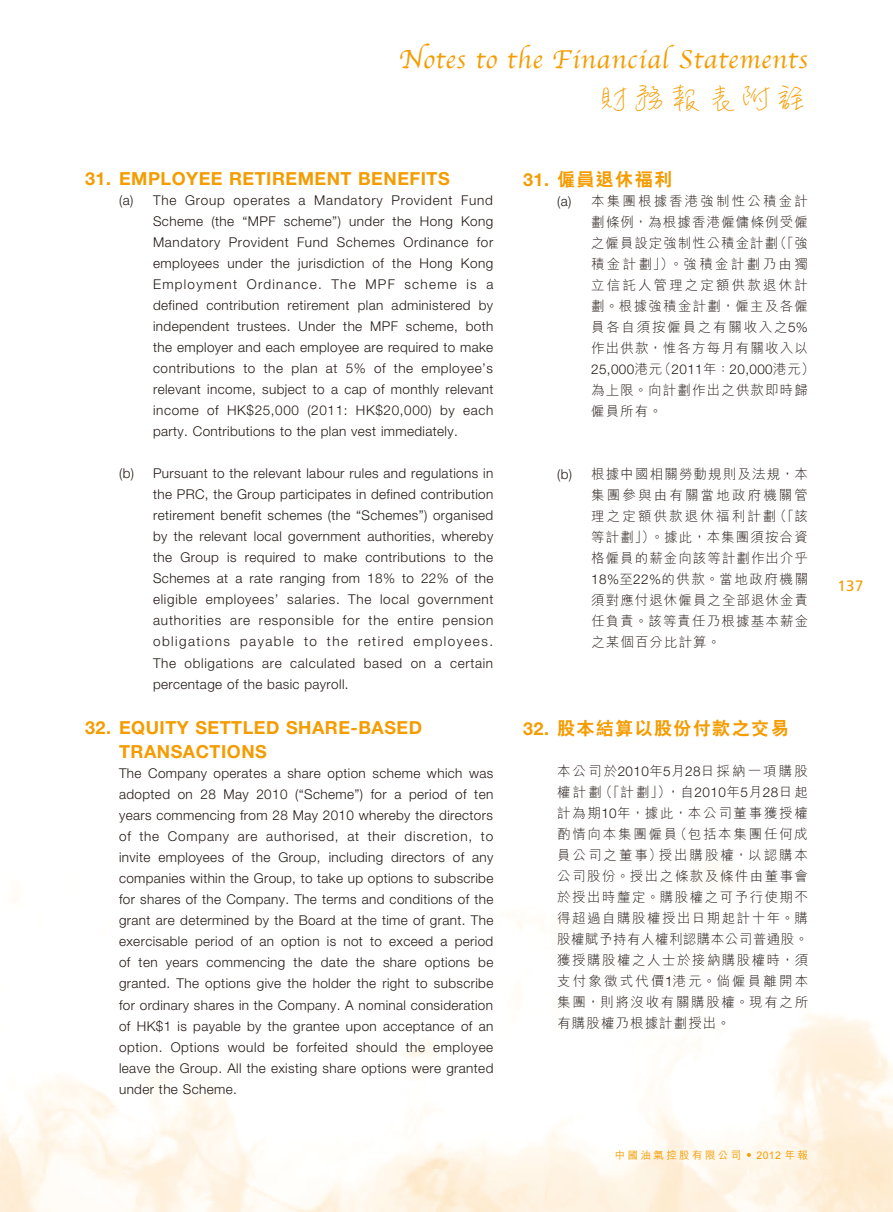
<style>
.page{position:relative;width:893px;height:1212px;background:#fff}
.page>*{position:absolute;margin:0;border:0;box-sizing:border-box;transform-origin:0 0}
.t1{font:300 33px "M Ling Wai FHK";letter-spacing:.08em;color:#f49c00}
.t2{font:27px "Apple Chancery";letter-spacing:.03em;color:#f49c00}
.t3{font:700 18px/24px "Helvetica Neue LT Std";letter-spacing:.03em;color:#f49c00}
.t4{font:800 18px "C Hei 2 HK";letter-spacing:.08em;color:#f49c00}
.t5{font:15px "Frutiger LT Std";color:#f49c00}
.t6{font:300 13.5px/21px "Helvetica Neue LT Std";letter-spacing:.03em;color:#231916;text-align:justify}
.t7{font:300 13.5px/21px "M Hei HK";letter-spacing:.085em;color:#231916;text-align:justify}
.t8{font:500 10.5px "M Hei HK";letter-spacing:.23em;color:#f49c00}
.s1{font-family:"Helvetica Neue LT Std";font-weight:700}
.s2{font-family:"Helvetica Neue LT Std"}
.s3{font-family:"M Hei HK"}
</style>
<div class="page">
<h2 class="t2" style="left:399px;top:37px;width:410px">Notes to the Financial Statements</h2>
<h1 class="t1" style="left:597px;top:76px;width:212px">財務報表附註</h1>
<h3 class="t3" style="left:85px;top:166px;width:366px">31. EMPLOYEE RETIREMENT BENEFITS</h3>
<p class="t6" style="left:153px;top:190px;width:342px;text-indent:-34px">(a) The Group operates a Mandatory Provident Fund Scheme (the “MPF scheme”) under the Hong Kong Mandatory Provident Fund Schemes Ordinance for employees under the jurisdiction of the Hong Kong Employment Ordinance. The MPF scheme is a defined contribution retirement plan administered by independent trustees. Under the MPF scheme, both the employer and each employee are required to make contributions to the plan at 5% of the employee’s relevant income, subject to a cap of monthly relevant income of HK$25,000 (2011: HK$20,000) by each party. Contributions to the plan vest immediately.</p>
<p class="t6" style="left:153px;top:463px;width:342px;text-indent:-34px">(b) Pursuant to the relevant labour rules and regulations in the PRC, the Group participates in defined contribution retirement benefit schemes (the “Schemes”) organised by the relevant local government authorities, whereby the Group is required to make contributions to the Schemes at a rate ranging from 18% to 22% of the eligible employees’ salaries. The local government authorities are responsible for the entire pension obligations payable to the retired employees.<br>The obligations are calculated based on a certain percentage of the basic payroll.</p>
<h3 class="t3" style="left:119px;top:715px;width:304px;text-indent:-34px">32. EQUITY SETTLED SHARE-BASED<br>TRANSACTIONS</h3>
<p class="t6" style="left:119px;top:763px;width:376px">The Company operates a share option scheme which was adopted on 28 May 2010 (“Scheme”) for a period of ten years commencing from 28 May 2010 whereby the directors of the Company are authorised, at their discretion, to invite employees of the Group, including directors of any companies within the Group, to take up options to subscribe for shares of the Company. The terms and conditions of the grant are determined by the Board at the time of grant. The exercisable period of an option is not to exceed a period of ten years commencing the date the share options be granted. The options give the holder the right to subscribe for ordinary shares in the Company. A nominal consideration of HK$1 is payable by the grantee upon acceptance of an option. Options would be forfeited should the employee leave the Group. All the existing share options were granted under the Scheme.</p>
<h3 class="t4" style="left:523px;top:167px;width:151px"><span class="s1">31.</span> 僱員退休福利</h3>
<p class="t7" style="left:591px;top:190px;width:218px;text-indent:-34px"><span class="s2">(a)</span> 本集團根據香港強制性公積金計劃條例，為根據香港僱傭條例受僱之僱員設定強制性公積金計劃（「強積金計劃」）。強積金計劃乃由獨立信託人管理之定額供款退休計劃。根據強積金計劃，僱主及各僱員各自須按僱員之有關收入之<span class="s2">5%</span>作出供款，惟各方每月有關收入以</p>
<p class="t6" style="left:591px;top:359px;width:225px">25,000<span class="s3">港元（</span>2011<span class="s3">年：</span>20,000<span class="s3">港元）</span></p>
<p class="t7" style="left:591px;top:379px;width:218px">為上限。向計劃作出之供款即時歸僱員所有。</p>
<p class="t7" style="left:591px;top:463px;width:218px;text-indent:-34px"><span class="s2">(b)</span> 根據中國相關勞動規則及法規，本集團參與由有關當地政府機關管理之定額供款退休福利計劃（「該等計劃」）。據此，本集團須按合資格僱員的薪金向該等計劃作出介乎<span class="s2">18%</span>至<span class="s2">22%</span>的供款。當地政府機關須對應付退休僱員之全部退休金責任負責。該等責任乃根據基本薪金之某個百分比計算。</p>
<h3 class="t4" style="left:523px;top:716px;width:267px"><span class="s1">32.</span> 股本結算以股份付款之交易</h3>
<p class="t7" style="left:557px;top:760px;width:253px">本公司於<span class="s2">2010</span>年<span class="s2">5</span>月<span class="s2">28</span>日採納一項購股權計劃（「計劃」），自<span class="s2">2010</span>年<span class="s2">5</span>月<span class="s2">28</span>日起計為期<span class="s2">10</span>年，據此，本公司董事獲授權酌情向本集團僱員（包括本集團任何成員公司之董事）授出購股權，以認購本公司股份。授出之條款及條件由董事會於授出時釐定。購股權之可予行使期不得超過自購股權授出日期起計十年。購股權賦予持有人權利認購本公司普通股。獲授購股權之人士於接納購股權時，須支付象徵式代價<span class="s2">1</span>港元。倘僱員離開本集團，則將沒收有關購股權。現有之所有購股權乃根據計劃授出。</p>
<p class="t8" style="left:615px;top:1147px;width:195px">中國油氣控股有限公司•2012 年報</p>
<p class="t5" style="left:837px;top:577px;width:27px">137</p>
</div>
